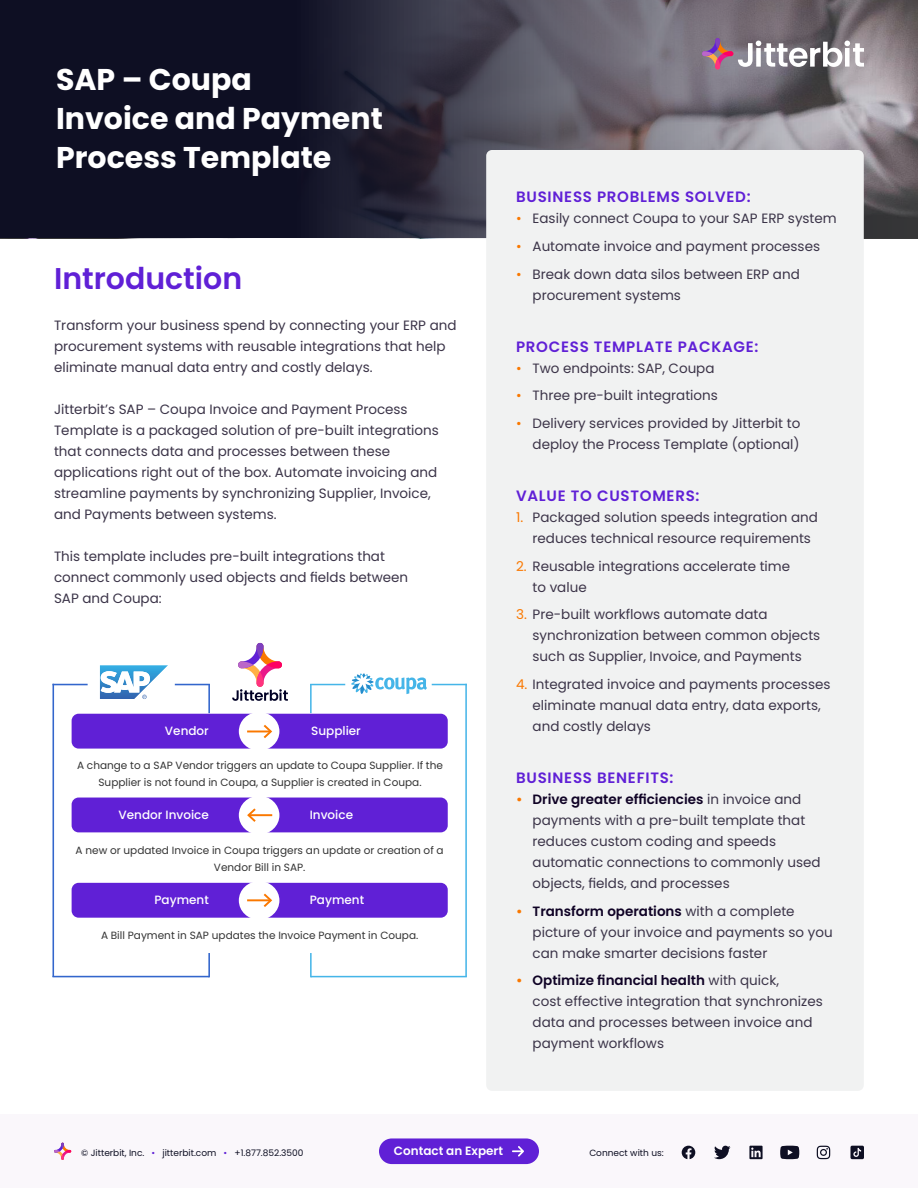
<style>
.page{position:relative;width:918px;height:1188px;background:#fff}
.page>*{position:absolute;margin:0;border:0;box-sizing:border-box;transform-origin:0 0}
.t1{font:700 30px/39px "Poppins";color:#fff}
.t2{font:600 30px "Poppins";color:#6020d6}
.t3{font:600 15px "Poppins";letter-spacing:.05em;color:#6020d6}
.t4{font:13.5px/21px "Poppins";color:#3b3448}
.t5{font:13.5px/21px "Poppins";color:#3c3448}
.t6{font:500 12px "Poppins";color:#fff}
.t7{font:600 12px "Poppins";color:#fff}
.t8{font:10.5px/16.8px "Poppins";color:#333;text-align:center}
.t9{font:9px "Poppins";color:#0e0f23}
.s1{color:#fa7800}
.s2{font-weight:600;color:#fa7800}
.s3{font-weight:600;color:#0f0225}
.s4{color:#6020d6}
</style>
<div class="page">
<div style="left:0;top:1115px;width:918px;height:73px;background:#faf7fb"></div>
<svg style="left:682px;top:1146px;width:13px;height:13px"></svg>
<svg style="left:714px;top:1146px;width:17px;height:13px"></svg>
<svg style="left:749px;top:1146px;width:14px;height:13px"></svg>
<svg style="left:784px;top:1145px;width:16px;height:15px"></svg>
<svg style="left:780px;top:1146px;width:19px;height:13px"></svg>
<svg style="left:816px;top:1145px;width:15px;height:15px"></svg>
<svg style="left:817px;top:1146px;width:13px;height:13px"></svg>
<svg style="left:850px;top:1146px;width:14px;height:13px"></svg>
<svg style="left:54px;top:1143px;width:17px;height:17px"></svg>
<svg style="left:0;top:0;width:918px;height:238px;background:#383746"></svg>
<svg style="left:702px;top:38px;width:162px;height:31px"></svg>
<div style="left:486px;top:150px;width:378px;height:941px;background:#f1f2f2;border-radius:6px"></div>
<hr style="left:310px;top:684px;width:2px;height:29px;background:#45b5e8">
<hr style="left:465px;top:684px;width:2px;height:293px;background:#45b5e8">
<hr style="left:311px;top:976px;width:156px;height:1px;background:#45b5e8">
<hr style="left:432px;top:684px;width:35px;height:1px;background:#45b5e8">
<hr style="left:310px;top:684px;width:35px;height:1px;background:#45b5e8">
<hr style="left:310px;top:953px;width:2px;height:24px;background:#45b5e8">
<hr style="left:208px;top:684px;width:2px;height:29px;background:#36c">
<hr style="left:53px;top:684px;width:1px;height:293px;background:#36c">
<hr style="left:53px;top:976px;width:156px;height:1px;background:#36c">
<hr style="left:53px;top:684px;width:35px;height:1px;background:#36c">
<hr style="left:175px;top:684px;width:35px;height:1px;background:#36c">
<hr style="left:208px;top:953px;width:2px;height:24px;background:#36c">
<div style="left:72px;top:714px;width:196px;height:35px;background:#6020d6;border-radius:7px"></div>
<div style="left:252px;top:714px;width:196px;height:35px;background:#6020d6;border-radius:7px"></div>
<div style="left:239px;top:712px;width:40px;height:39px;background:#fff;border-radius:50%"></div>
<div style="left:72px;top:798px;width:196px;height:34px;background:#6020d6;border-radius:7px"></div>
<div style="left:252px;top:798px;width:196px;height:34px;background:#6020d6;border-radius:7px"></div>
<div style="left:239px;top:796px;width:40px;height:39px;background:#fff;border-radius:50%"></div>
<svg style="left:351px;top:673px;width:76px;height:21px"></svg>
<hr style="left:249px;top:814px;width:23px;height:2px;background:#fa7800">
<svg style="left:247px;top:808px;width:11px;height:14px"></svg>
<div style="left:72px;top:883px;width:196px;height:35px;background:#6020d6;border-radius:7px"></div>
<div style="left:252px;top:883px;width:196px;height:35px;background:#6020d6;border-radius:7px"></div>
<div style="left:239px;top:881px;width:40px;height:39px;background:#fff;border-radius:50%"></div>
<hr style="left:247px;top:899px;width:24px;height:2px;background:#fa7800">
<svg style="left:262px;top:893px;width:11px;height:14px"></svg>
<svg style="left:247px;top:725px;width:26px;height:13px"></svg>
<svg style="left:100px;top:665px;width:68px;height:34px"></svg>
<svg style="left:232px;top:643px;width:56px;height:58px"></svg>
<div style="left:257px;top:643px;width:6px;height:15px;background:#7f40bf;border-radius:3px"></div>
<div style="left:238px;top:661px;width:15px;height:7px;background:#bb67c8;border-radius:3px"></div>
<div style="left:267px;top:661px;width:15px;height:7px;background:#ff0062;border-radius:3px"></div>
<div style="left:257px;top:672px;width:6px;height:15px;background:#ff337e;border-radius:3px"></div>
<div style="left:379px;top:1138px;width:160px;height:26px;background:#6020d6;border-radius:13px"></div>
<svg style="left:512px;top:1146px;width:12px;height:11px"></svg>
<h1 class="t1" style="left:56px;top:60px;width:328px">SAP – Coupa<br>Invoice and Payment<br>Process Template</h1>
<h1 class="t2" style="left:54px;top:261px;width:190px">Introduction</h1>
<p class="t4" style="left:54px;top:315px;width:404px">Transform your business spend by connecting your ERP and procurement systems with reusable integrations that help eliminate manual data entry and costly delays.</p>
<p class="t4" style="left:54px;top:399px;width:386px">Jitterbit’s SAP – Coupa Invoice and Payment Process Template is a packaged solution of pre-built integrations that connects data and processes between these applications right out of the box. Automate invoicing and streamline payments by synchronizing Supplier, Invoice, and Payments between systems.</p>
<p class="t4" style="left:54px;top:546px;width:356px">This template includes pre-built integrations that connect commonly used objects and fields between<br>SAP and Coupa:</p>
<p class="t6" style="left:165px;top:726px;width:45px">Vendor</p>
<p class="t6" style="left:311px;top:726px;width:51px">Supplier</p>
<p class="t8" style="left:77px;top:757px;width:367px">A change to a SAP Vendor triggers an update to Coupa Supplier. If the<br>Supplier is not found in Coupa, a Supplier is created in Coupa.</p>
<p class="t6" style="left:119px;top:809px;width:92px">Vendor Invoice</p>
<p class="t6" style="left:310px;top:809px;width:45px">Invoice</p>
<p class="t8" style="left:76px;top:842px;width:370px">A new or updated Invoice in Coupa triggers an update or creation of a<br>Vendor Bill in SAP.</p>
<p class="t6" style="left:155px;top:895px;width:56px">Payment</p>
<p class="t6" style="left:310px;top:895px;width:56px">Payment</p>
<p class="t8" style="left:101px;top:927px;width:319px">A Bill Payment in SAP updates the Invoice Payment in Coupa.</p>
<p class="t3" style="left:516px;top:188px;width:236px">BUSINESS PROBLEMS SOLVED:</p>
<p class="t4" style="left:516px;top:208px;width:322px"><span class="s1">•</span> Easily connect Coupa to your SAP ERP system</p>
<p class="t4" style="left:516px;top:236px;width:306px"><span class="s1">•</span> Automate invoice and payment processes</p>
<p class="t4" style="left:533px;top:264px;width:269px;text-indent:-16px"><span class="s1">•</span> Break down data silos between ERP and procurement systems</p>
<p class="t3" style="left:516px;top:338px;width:244px">PROCESS TEMPLATE PACKAGE:</p>
<p class="t5" style="left:516px;top:358px;width:200px"><span class="s1">•</span> Two endpoints: SAP, Coupa</p>
<p class="t5" style="left:516px;top:385px;width:203px"><span class="s1">•</span> Three pre-built integrations</p>
<p class="t5" style="left:516px;top:413px;width:286px;text-align:right"><span class="s1">•</span> Delivery services provided by Jitterbit to deploy the Process Template (optional)</p>
<p class="t3" style="left:516px;top:487px;width:185px">VALUE TO CUSTOMERS:</p>
<p class="t5" style="left:533px;top:507px;width:287px;text-indent:-16px"><span class="s1">1.</span> Packaged solution speeds integration and reduces technical resource requirements</p>
<p class="t5" style="left:533px;top:556px;width:259px;text-indent:-16px"><span class="s1">2.</span> Reusable integrations accelerate time to value</p>
<p class="t5" style="left:533px;top:604px;width:289px;text-indent:-16px"><span class="s1">3.</span> Pre-built workflows automate data synchronization between common objects such as Supplier, Invoice, and Payments</p>
<p class="t4" style="left:533px;top:674px;width:299px;text-indent:-16px"><span class="s1">4.</span> Integrated invoice and payments processes eliminate manual data entry, data exports, and costly delays</p>
<p class="t3" style="left:516px;top:769px;width:159px">BUSINESS BENEFITS:</p>
<p class="t4" style="left:533px;top:789px;width:290px;text-indent:-16px"><span class="s2">•</span> <span class="s3">Drive greater efficiencies</span> in invoice and payments with a pre-built template that reduces custom coding and speeds automatic connections to commonly used objects, fields, and processes</p>
<p class="t4" style="left:533px;top:901px;width:302px;text-indent:-16px"><span class="s2">•</span> <span class="s3">Transform operations</span> with a complete picture of your invoice and payments so you can make smarter decisions faster</p>
<p class="t4" style="left:533px;top:970px;width:292px;text-indent:-16px"><span class="s2">•</span> <span class="s3">Optimize financial health</span> with quick,<br>cost effective integration that synchronizes data and processes between invoice and payment workflows</p>
<p class="t7" style="left:394px;top:1144px;width:111px">Contact an Expert</p>
<p class="t9" style="left:81px;top:1147px;width:224px">© Jitterbit, Inc. <span class="s4">•</span> jitterbit.com <span class="s4">•</span> +1.877.852.3500</p>
<p class="t9" style="left:589px;top:1147px;width:76px">Connect with us:</p>
</div>
